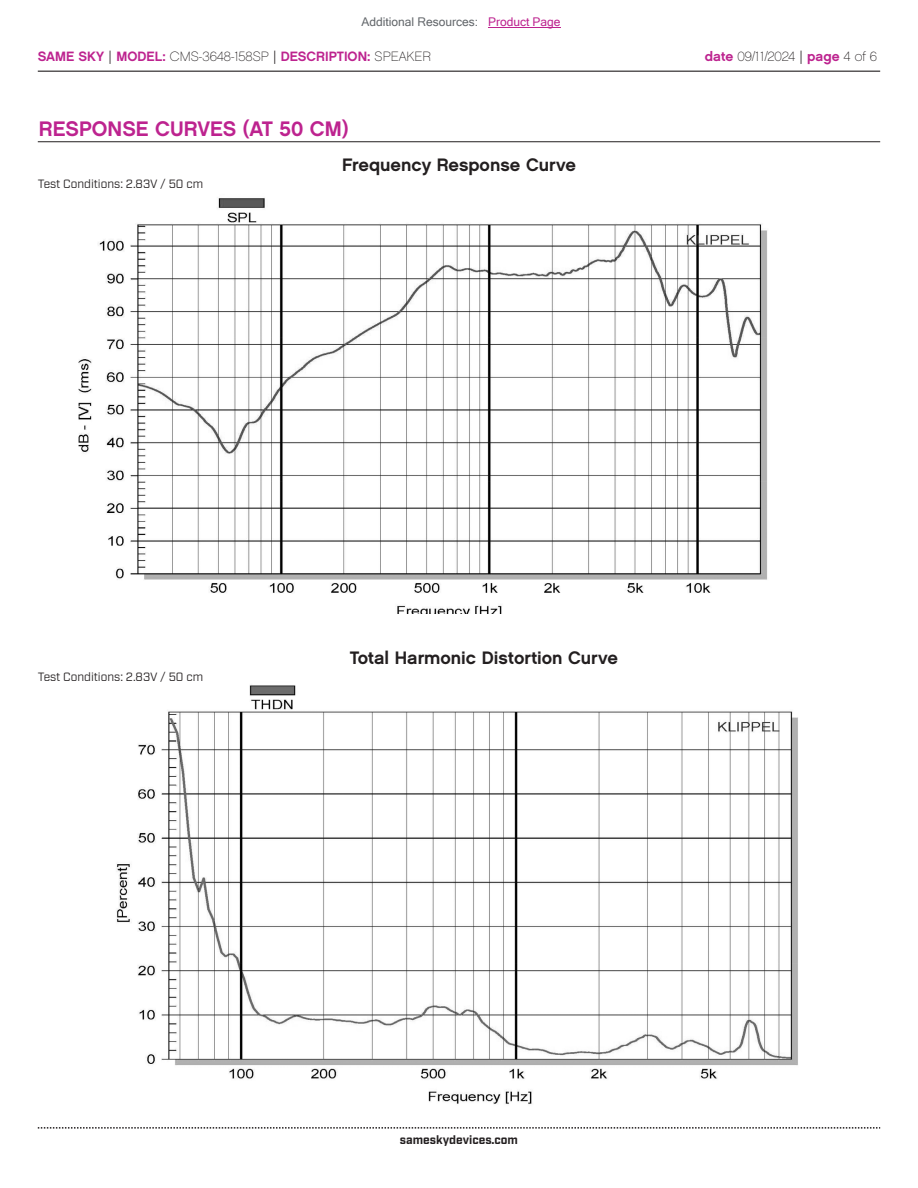
<style>
.page{position:relative;width:918px;height:1188px;background:#fff}
.page>*{position:absolute;margin:0;border:0;box-sizing:border-box;transform-origin:0 0}
.t1{font:21px "Chalet New York Nineteen Sixty";color:#bd238f}
.t2{font:18px "Chalet New York Nineteen Sixty";color:#231f20}
.t3{font:13.5px "Chalet New York Nineteen Sixty";color:#bd238f}
.t4{font:13.5px "Chalet Paris Nineteen Sixty";letter-spacing:-.005em;color:#231f20}
.t5{font:12px "Industry";color:#231f20}
.t6{font:12px "Microsoft Sans Serif";color:#63676b}
.t7{font:700 12px "Industry";color:#231f20}
.s1{color:#bd238f}
.s2{font-family:"Industry";color:#231f20}
.s3{font-family:"Chalet Paris Nineteen Sixty";color:#231f20}
.s4{font-family:"Chalet New York Nineteen Sixty";color:#bd238f}
.s5{font-family:"Industry"}
</style>
<div class="page">
<hr style="left:38px;top:71px;width:842px;height:1px;background:#231f20">
<svg style="left:38px;top:1127px;width:842px;height:2px"></svg>
<img style="left:78px;top:198px;width:689px;height:415px">
<hr style="left:38px;top:141px;width:842px;height:1px;background:#231f20">
<img style="left:116px;top:685px;width:682px;height:419px">
<hr style="left:488px;top:27px;width:73px;height:1px;background:#bd238f">
<p class="t6" style="left:362px;top:15px;width:201px">Additional Resources: <span class="s1">Product Page</span></p>
<p class="t3" style="left:38px;top:47px;width:395px">SAME SKY <span class="s2">|</span> MODEL: <span class="s3">CMS-3648-158SP</span> <span class="s2">|</span> DESCRIPTION: <span class="s3">SPEAKER</span></p>
<p class="t4" style="left:705px;top:48px;width:174px"><span class="s4">date</span> 09/11/2024 <span class="s5">|</span> <span class="s4">page</span> 4 of 6</p>
<p class="t1" style="left:39px;top:115px;width:311px">RESPONSE CURVES (AT 50 CM)</p>
<p class="t2" style="left:342px;top:153px;width:235px">Frequency Response Curve</p>
<p class="t5" style="left:38px;top:176px;width:167px">Test Conditions: 2.83V / 50 cm</p>
<p class="t5" style="left:38px;top:669px;width:167px">Test Conditions: 2.83V / 50 cm</p>
<p class="t2" style="left:350px;top:646px;width:270px">Total Harmonic Distortion Curve</p>
<p class="t7" style="left:400px;top:1132px;width:120px">sameskydevices.com</p>
</div>
